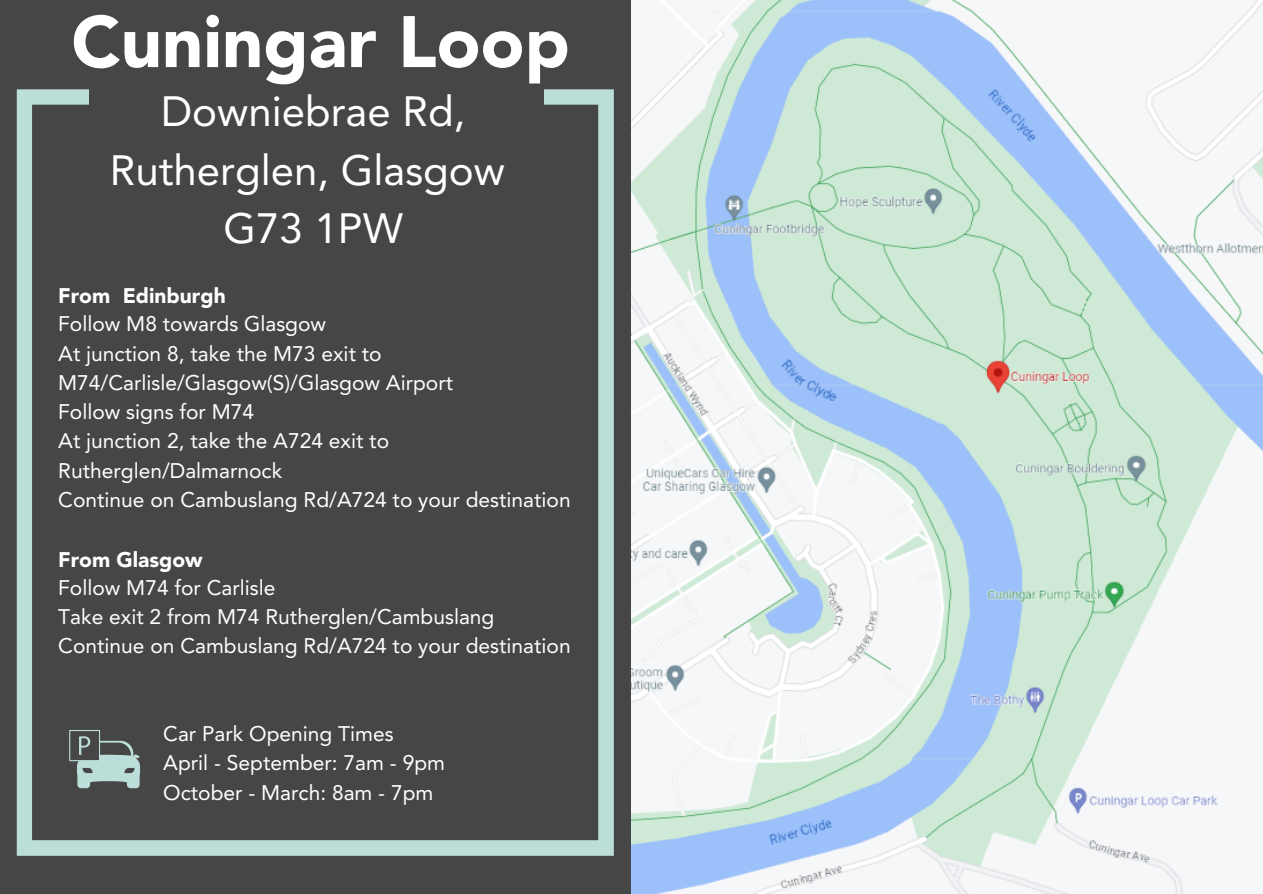
<style>
.page{position:relative;width:1263px;height:894px;background:#fff}
.page>*{position:absolute;margin:0;border:0;box-sizing:border-box;transform-origin:0 0}
.t1{font:900 72px "Avenir";color:#fff}
.t2{font:42px/58.5px "Avenir";color:#fff;text-align:center}
.t3{font:21px/29.2px "Avenir";color:#fff}
.t4{font:900 21px "Avenir";color:#fff}
</style>
<div class="page">
<img style="left:465px;top:0;width:798px;height:893px">
<div style="left:0;top:0;width:631px;height:892px;background:#474646"></div>
<svg style="left:17px;top:89px;width:597px;height:766px"></svg>
<div style="left:89px;top:17px;width:454px;height:278px;background:#474646"></div>
<svg style="left:69px;top:729px;width:72px;height:59px"></svg>
<p class="t1" style="left:71px;top:-2px;width:500px">Cuningar Loop</p>
<p class="t2" style="left:110px;top:82px;width:397px">Downiebrae Rd,<br>Rutherglen, Glasgow</p>
<p class="t2" style="left:223px;top:199px;width:181px">G73 1PW</p>
<p class="t4" style="left:58px;top:283px;width:169px">From Edinburgh</p>
<p class="t3" style="left:58px;top:309px;width:269px">Follow M8 towards Glasgow</p>
<p class="t3" style="left:58px;top:338px;width:396px">At junction 8, take the M73 exit to<br>M74/Carlisle/Glasgow(S)/Glasgow Airport</p>
<p class="t3" style="left:58px;top:397px;width:197px">Follow signs for M74</p>
<p class="t3" style="left:58px;top:426px;width:332px">At junction 2, take the A724 exit to<br>Rutherglen/Dalmarnock</p>
<p class="t3" style="left:58px;top:485px;width:514px">Continue on Cambuslang Rd/A724 to your destination</p>
<p class="t4" style="left:58px;top:546px;width:146px">From Glasgow</p>
<p class="t3" style="left:58px;top:572px;width:219px">Follow M74 for Carlisle</p>
<p class="t3" style="left:58px;top:602px;width:438px">Take exit 2 from M74 Rutherglen/Cambuslang</p>
<p class="t3" style="left:58px;top:631px;width:514px">Continue on Cambuslang Rd/A724 to your destination</p>
<p class="t3" style="left:163px;top:719px;width:232px">Car Park Opening Times</p>
<p class="t3" style="left:163px;top:748px;width:283px">April - September: 7am - 9pm</p>
<p class="t3" style="left:163px;top:777px;width:272px">October - March: 8am - 7pm</p>
</div>
